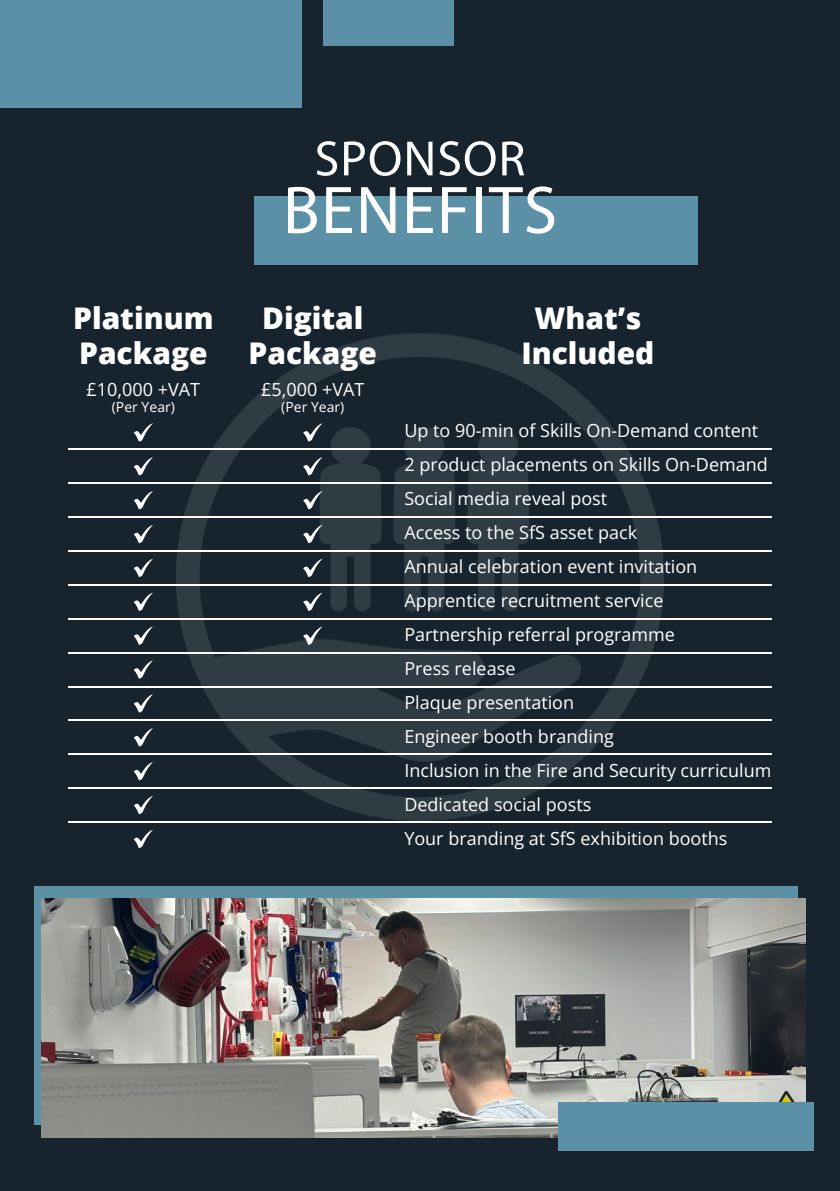
<style>
.page{position:relative;width:840px;height:1191px;background:#fff}
.page>*{position:absolute;margin:0;border:0;box-sizing:border-box;transform-origin:0 0}
.t1{font:68px "Myriad Pro";letter-spacing:.02em;color:#fff}
.t2{font:50px "Myriad Pro";letter-spacing:.02em;color:#fff}
.t3{font:800 29.8px/35.8px "Open Sans";color:#fff;text-align:center}
.t4{font:18px/34px "Open Sans";color:#fff}
.t5{font:14px "Open Sans";color:#fff}
</style>
<div class="page">
<div style="left:0;top:0;width:839px;height:1191px;background:#17242e"></div>
<svg style="left:176px;top:333px;width:487px;height:488px"></svg>
<div style="left:34px;top:886px;width:763px;height:238px;background:#5c90a7"></div>
<img style="left:42px;top:899px;width:763px;height:238px">
<div style="left:254px;top:197px;width:443px;height:68px;background:#5c90a7"></div>
<div style="left:0;top:0;width:301px;height:108px;background:#5c90a7"></div>
<div style="left:558px;top:1102px;width:255px;height:49px;background:#5c90a7"></div>
<div style="left:323px;top:0;width:131px;height:45px;background:#5c90a7"></div>
<svg style="left:134px;top:423px;width:19px;height:19px"></svg>
<svg style="left:134px;top:559px;width:19px;height:18px"></svg>
<svg style="left:134px;top:694px;width:19px;height:18px"></svg>
<svg style="left:134px;top:457px;width:19px;height:18px"></svg>
<svg style="left:134px;top:592px;width:19px;height:19px"></svg>
<svg style="left:134px;top:728px;width:19px;height:18px"></svg>
<svg style="left:134px;top:491px;width:19px;height:18px"></svg>
<svg style="left:134px;top:626px;width:19px;height:19px"></svg>
<svg style="left:134px;top:762px;width:19px;height:18px"></svg>
<svg style="left:134px;top:830px;width:19px;height:18px"></svg>
<svg style="left:134px;top:525px;width:19px;height:18px"></svg>
<svg style="left:303px;top:626px;width:19px;height:19px"></svg>
<svg style="left:303px;top:423px;width:78px;height:188px"></svg>
<svg style="left:134px;top:660px;width:19px;height:19px"></svg>
<svg style="left:134px;top:796px;width:19px;height:18px"></svg>
<hr style="left:68px;top:449px;width:703px;height:1px;background:#fff">
<hr style="left:68px;top:550px;width:703px;height:1px;background:#fff">
<hr style="left:68px;top:652px;width:703px;height:1px;background:#fff">
<hr style="left:68px;top:753px;width:703px;height:2px;background:#fff">
<hr style="left:68px;top:483px;width:703px;height:1px;background:#fff">
<hr style="left:68px;top:584px;width:703px;height:1px;background:#fff">
<hr style="left:68px;top:686px;width:703px;height:1px;background:#fff">
<hr style="left:68px;top:787px;width:703px;height:1px;background:#fff">
<hr style="left:68px;top:516px;width:703px;height:2px;background:#fff">
<hr style="left:68px;top:618px;width:703px;height:1px;background:#fff">
<hr style="left:68px;top:720px;width:703px;height:1px;background:#fff">
<hr style="left:68px;top:821px;width:703px;height:1px;background:#fff">
<h3 class="t3" style="left:73px;top:298px;width:142px;text-align:left">Platinum<br>Package</h3>
<p class="t4" style="left:87px;top:372px;width:115px">£10,000 +VAT</p>
<p class="t5" style="left:112px;top:397px;width:65px">(Per Year)</p>
<h2 class="t2" style="left:314px;top:128px;width:212px">SPONSOR</h2>
<h1 class="t1" style="left:282px;top:168px;width:276px">BENEFITS</h1>
<h3 class="t3" style="left:248px;top:298px;width:130px">Digital<br>Package</h3>
<p class="t4" style="left:261px;top:372px;width:105px">£5,000 +VAT</p>
<p class="t5" style="left:281px;top:397px;width:65px">(Per Year)</p>
<h3 class="t3" style="left:521px;top:298px;width:134px">What’s<br>Included</h3>
<p class="t4" style="left:404px;top:413px;width:368px">Up to 90-min of Skills On-Demand content<br>2 product placements on Skills On-Demand<br>Social media reveal post<br>Access to the SfS asset pack<br>Annual celebration event invitation<br>Apprentice recruitment service<br>Partnership referral programme<br>Press release<br>Plaque presentation<br>Engineer booth branding<br>Inclusion in the Fire and Security curriculum<br>Dedicated social posts<br>Your branding at SfS exhibition booths</p>
</div>
